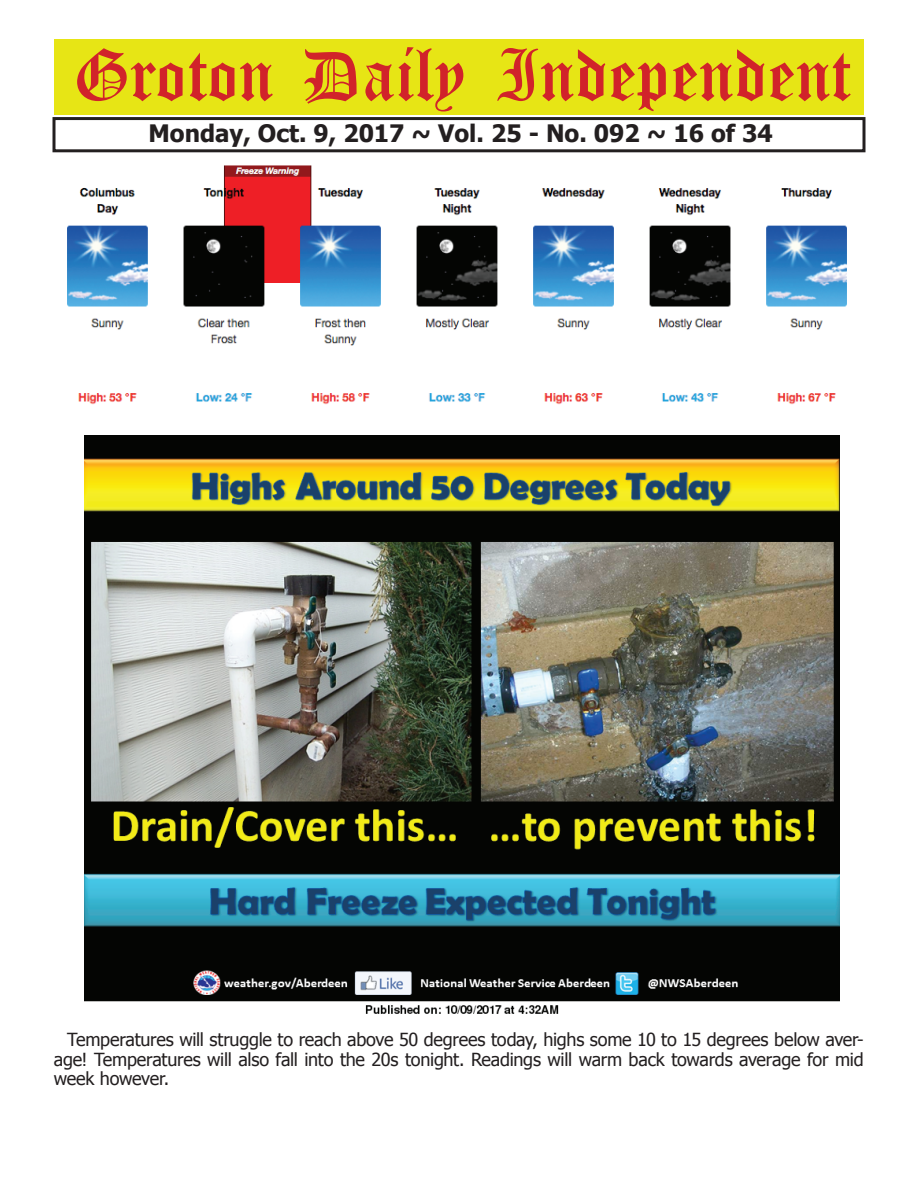
<style>
.page{position:relative;width:918px;height:1188px;background:#fff}
.page>*{position:absolute;margin:0;border:0;box-sizing:border-box;transform-origin:0 0}
.t1{font:54px "Old English Five";color:#d1232a}
.t2{font:700 24px "Tahoma";color:#231f20}
.t3{font:18px/19.5px "Tahoma";letter-spacing:-.015em;color:#231f20;text-align:justify}
</style>
<div class="page">
<div style="left:52px;top:117px;width:814px;height:35px;border:3px solid #231f20"></div>
<div style="left:54px;top:40px;width:810px;height:75px;background:#e7e515"></div>
<img style="left:67px;top:165px;width:780px;height:240px">
<img style="left:85px;top:435px;width:754px;height:579px">
<h1 class="t1" style="left:73px;top:50px;width:779px">Groton Daily Independent</h1>
<h2 class="t2" style="left:148px;top:116px;width:626px">Monday, Oct. 9, 2017 ~ Vol. 25 - No. 092 ~ 16 of 34</h2>
<p class="t3" style="left:54px;top:1029px;width:812px;text-indent:14px">Temperatures will struggle to reach above 50 degrees today, highs some 10 to 15 degrees below aver&shy;age! Temperatures will also fall into the 20s tonight. Readings will warm back towards average for mid week however.</p>
</div>
